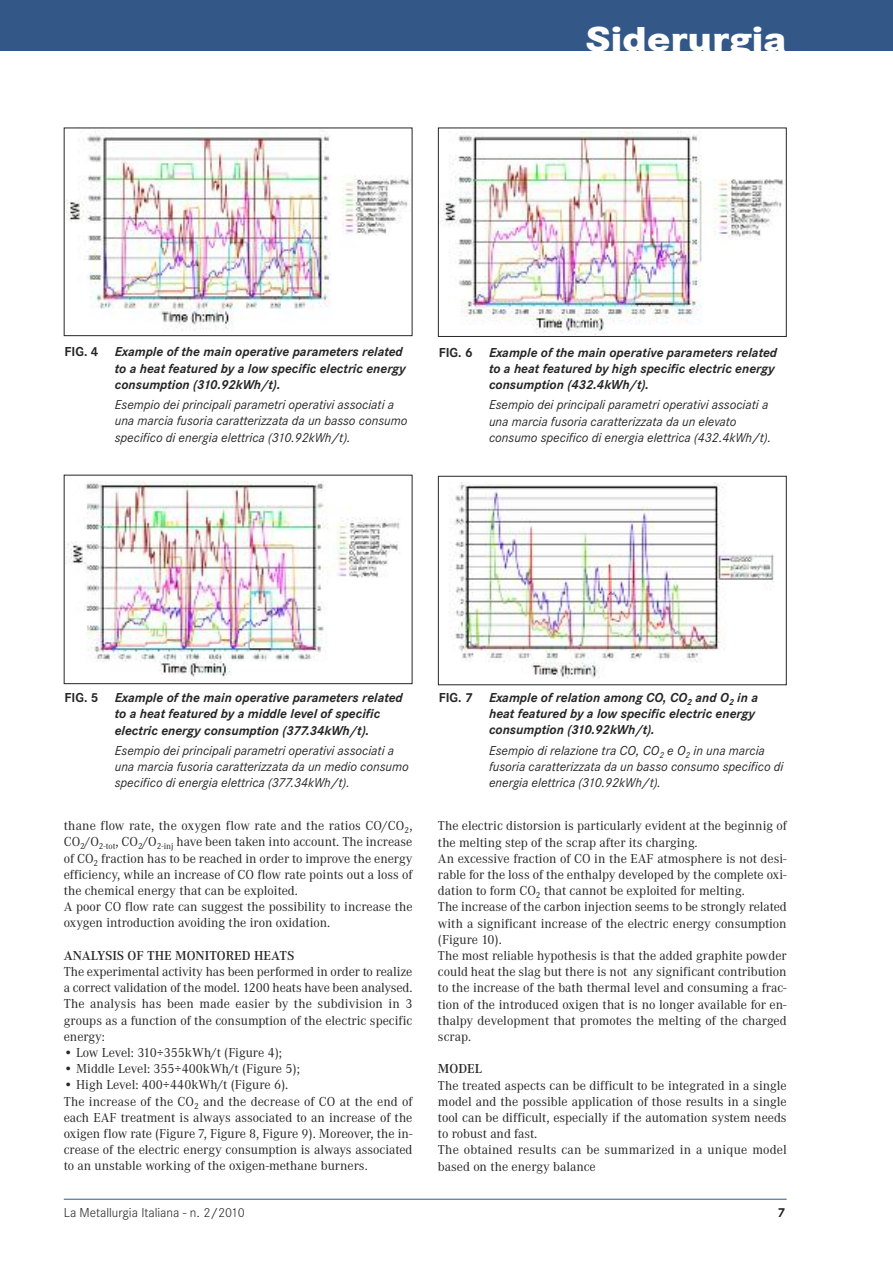
<style>
.page{position:relative;width:893px;height:1263px;background:#fff}
.page>*{position:absolute;margin:0;border:0;box-sizing:border-box;transform-origin:0 0}
.t1{font:800 36px "Corporate S";color:#fff;scale:1.14 1}
.t2{font:13.5px/16.2px "Corporate A";color:#272627}
.t3{font:italic 13.5px/16.2px "Corporate S";color:#272627}
.t4{font:italic 700 13.5px/16.2px "Corporate S";color:#272627}
.t5{font:600 13.5px "Corporate A";color:#272627}
.t6{font:300 13.5px "Corporate S";color:#272627}
.t7{font:700 13.5px "Corporate S";color:#272627}
.s1{font-style:normal}
</style>
<div class="page">
<div style="left:0;top:0;width:893px;height:51px;background:#335786"></div>
<hr style="left:64px;top:1199px;width:723px;height:1px;background:#335786">
<img style="left:66px;top:130px;width:344px;height:200px">
<div style="left:64px;top:128px;width:348px;height:208px;border:1px solid #272627"></div>
<img style="left:66px;top:481px;width:334px;height:197px">
<div style="left:64px;top:475px;width:348px;height:209px;border:1px solid #272627"></div>
<img style="left:441px;top:132px;width:342px;height:203px">
<div style="left:438px;top:128px;width:349px;height:209px;border:1px solid #272627"></div>
<img style="left:449px;top:482px;width:326px;height:196px">
<div style="left:438px;top:476px;width:349px;height:209px;border:1px solid #272627"></div>
<h1 class="t1" style="left:585px;top:18px;width:178px">Siderurgia</h1>
<p class="t4" style="left:115px;top:343px;width:292px;text-indent:-50px"><span class="s1">FIG. 4</span> Example of the main operative parameters related to a heat featured by a low specific electric energy consumption (310.92kWh/t).</p>
<p class="t3" style="left:115px;top:396px;width:294px">Esempio dei principali parametri operativi associati a una marcia fusoria caratterizzata da un basso consumo specifico di energia elettrica (310.92kWh/t).</p>
<p class="t4" style="left:489px;top:344px;width:290px;text-indent:-50px"><span class="s1">FIG. 6</span> Example of the main operative parameters related to a heat featured by high specific electric energy consumption (432.4kWh/t).</p>
<p class="t3" style="left:489px;top:397px;width:284px">Esempio dei principali parametri operativi associati a una marcia fusoria caratterizzata da un elevato consumo specifico di energia elettrica (432.4kWh/t).</p>
<p class="t4" style="left:115px;top:689px;width:290px;text-indent:-50px"><span class="s1">FIG. 5</span> Example of the main operative parameters related to a heat featured by a middle level of specific electric energy consumption (377.34kWh/t).</p>
<p class="t3" style="left:115px;top:742px;width:296px">Esempio dei principali parametri operativi associati a una marcia fusoria caratterizzata da un medio consumo specifico di energia elettrica (377.34kWh/t).</p>
<p class="t2" style="left:64px;top:817px;width:350px">thane flow rate, the oxygen flow rate and the ratios CO/CO<sub>2</sub>, CO<sub>2</sub>/O<sub>2-tot</sub>, CO<sub>2</sub>/O<sub>2-inj</sub> have been taken into account. The increase of CO<sub>2</sub> fraction has to be reached in order to improve the energy efficiency, while an increase of CO flow rate points out a loss of the chemical energy that can be exploited.<br>A poor CO flow rate can suggest the possibility to increase the oxygen introduction avoiding the iron oxidation.</p>
<p class="t5" style="left:64px;top:947px;width:232px">ANALYSIS OF THE MONITORED HEATS</p>
<p class="t2" style="left:64px;top:963px;width:350px;text-align:justify">The experimental activity has been performed in order to realize a correct validation of the model. 1200 heats have been analysed.<br>The analysis has been made easier by the subdivision in 3 groups as a function of the consumption of the electric specific energy:</p>
<p class="t2" style="left:64px;top:1044px;width:220px">• Low Level: 310÷355kWh/t (Figure 4);</p>
<p class="t2" style="left:64px;top:1060px;width:238px">• Middle Level: 355÷400kWh/t (Figure 5);</p>
<p class="t2" style="left:64px;top:1077px;width:350px">• High Level: 400÷440kWh/t (Figure 6).<br>The increase of the CO<sub>2</sub> and the decrease of CO at the end of each EAF treatment is always associated to an increase of the oxigen flow rate (Figure 7, Figure 8, Figure 9). Moreover, the in&shy;crease of the electric energy consumption is always associated to an unstable working of the oxigen-methane burners.</p>
<p class="t4" style="left:489px;top:689px;width:271px;text-indent:-50px"><span class="s1">FIG. 7</span> Example of relation among CO, CO<sub>2</sub> and O<sub>2</sub> in a heat featured by a low specific electric energy consumption (310.92kWh/t).</p>
<p class="t3" style="left:489px;top:742px;width:296px">Esempio di relazione tra CO, CO<sub>2</sub> e O<sub>2</sub> in una marcia fusoria caratterizzata da un basso consumo specifico di energia elettrica (310.92kWh/t).</p>
<p class="t2" style="left:438px;top:817px;width:350px">The electric distorsion is particularly evident at the beginnig of the melting step of the scrap after its charging.<br>An excessive fraction of CO in the EAF atmosphere is not desi&shy;rable for the loss of the enthalpy developed by the complete oxi&shy;dation to form CO<sub>2</sub> that cannot be exploited for melting.<br>The increase of the carbon injection seems to be strongly related with a significant increase of the electric energy consumption (Figure 10).<br>The most reliable hypothesis is that the added graphite powder could heat the slag but there is not any significant contribution to the increase of the bath thermal level and consuming a frac&shy;tion of the introduced oxigen that is no longer available for en&shy;thalpy development that promotes the melting of the charged scrap.</p>
<p class="t5" style="left:438px;top:1061px;width:46px">MODEL</p>
<p class="t2" style="left:438px;top:1077px;width:350px">The treated aspects can be difficult to be integrated in a single model and the possible application of those results in a single tool can be difficult, especially if the automation system needs to robust and fast.<br>The obtained results can be summarized in a unique model based on the energy balance</p>
<p class="t6" style="left:64px;top:1204px;width:182px">La Metallurgia Italiana - n. 2/2010</p>
<p class="t7" style="left:778px;top:1204px;width:9px">7</p>
</div>
